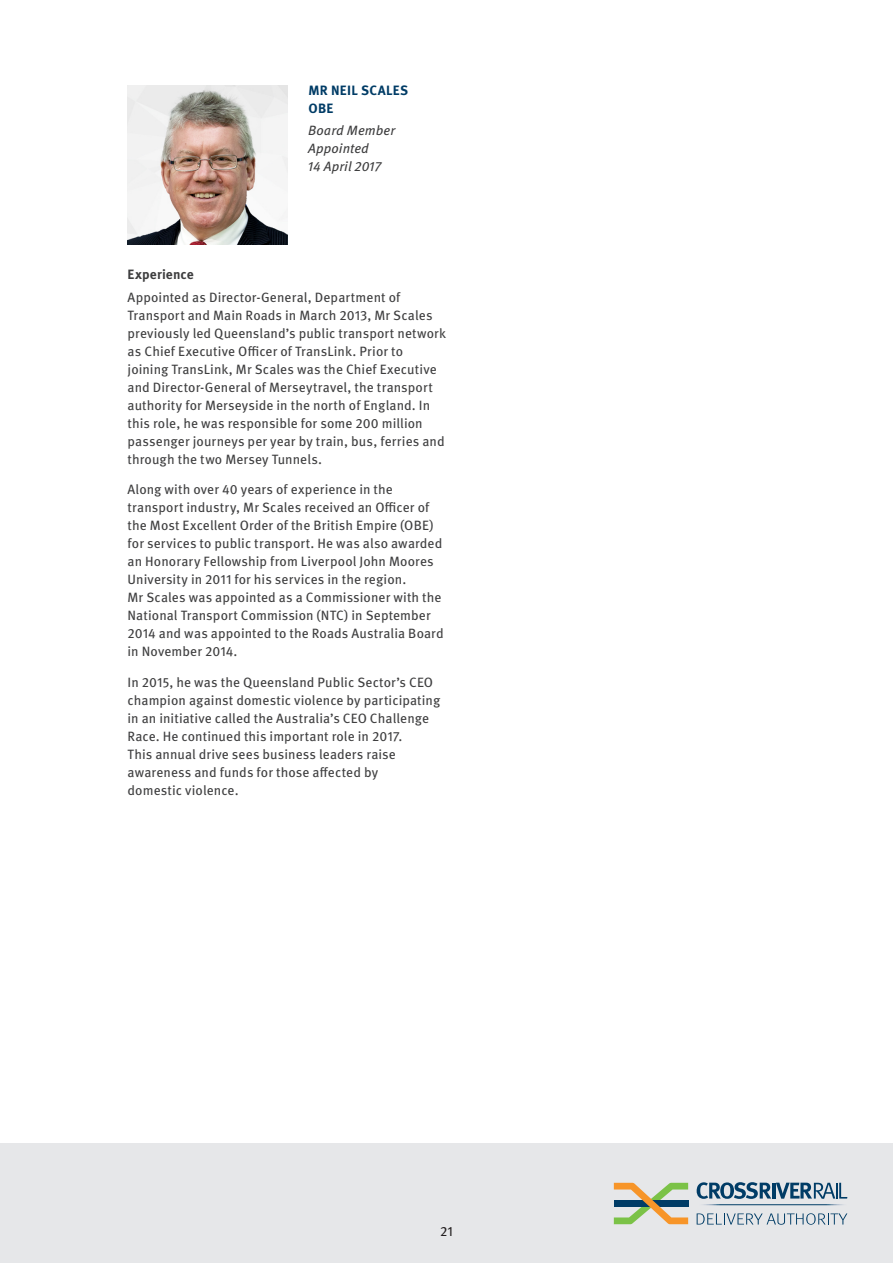
<style>
.page{position:relative;width:893px;height:1263px;background:#fff}
.page>*{position:absolute;margin:0;border:0;box-sizing:border-box;transform-origin:0 0}
.t1{font:13.5px/18px "Meta Pro";letter-spacing:.005em;color:#3e3e3f}
.t2{font:italic 13.5px/18px "Meta Pro";letter-spacing:.005em;color:#3e3e3f}
.t3{font:700 13.5px/18px "Meta Pro";letter-spacing:.025em;color:#003c66}
.t4{font:700 13.5px "Meta Pro";letter-spacing:.015em;color:#3e3e3f}
.t5{font:13.5px "Meta Pro";color:#231f20}
</style>
<div class="page">
<img style="left:128px;top:85px;width:159px;height:159px">
<div style="left:0;top:1144px;width:893px;height:119px;background:#e6e7e9"></div>
<svg style="left:697px;top:1182px;width:150px;height:17px"></svg>
<svg style="left:697px;top:1213px;width:150px;height:12px"></svg>
<svg style="left:614px;top:1183px;width:74px;height:41px"></svg>
<hr style="left:697px;top:1204px;width:150px;height:1px;background:#fff">
<p class="t3" style="left:308px;top:81px;width:101px">MR NEIL SCALES<br>OBE</p>
<p class="t2" style="left:308px;top:121px;width:89px">Board Member<br>Appointed<br>14 April 2017</p>
<p class="t4" style="left:128px;top:264px;width:68px">Experience</p>
<p class="t1" style="left:128px;top:287px;width:320px">Appointed as Director-General, Department of Transport and Main Roads in March 2013, Mr Scales previously led Queensland’s public transport network as Chief Executive Officer of TransLink. Prior to joining TransLink, Mr Scales was the Chief Executive and Director-General of Merseytravel, the transport authority for Merseyside in the north of England. In this role, he was responsible for some 200 million passenger journeys per year by train, bus, ferries and through the two Mersey Tunnels.</p>
<p class="t1" style="left:128px;top:480px;width:318px">Along with over 40 years of experience in the transport industry, Mr Scales received an Officer of the Most Excellent Order of the British Empire (OBE) for services to public transport. He was also awarded an Honorary Fellowship from Liverpool John Moores University in 2011 for his services in the region.<br>Mr Scales was appointed as a Commissioner with the National Transport Commission (NTC) in September 2014 and was appointed to the Roads Australia Board in November 2014.</p>
<p class="t1" style="left:128px;top:673px;width:314px">In 2015, he was the Queensland Public Sector’s CEO champion against domestic violence by participating in an initiative called the Australia’s CEO Challenge Race. He continued this important role in 2017.<br>This annual drive sees business leaders raise awareness and funds for those affected by<br>domestic violence.</p>
<p class="t5" style="left:440px;top:1221px;width:14px">21</p>
</div>
